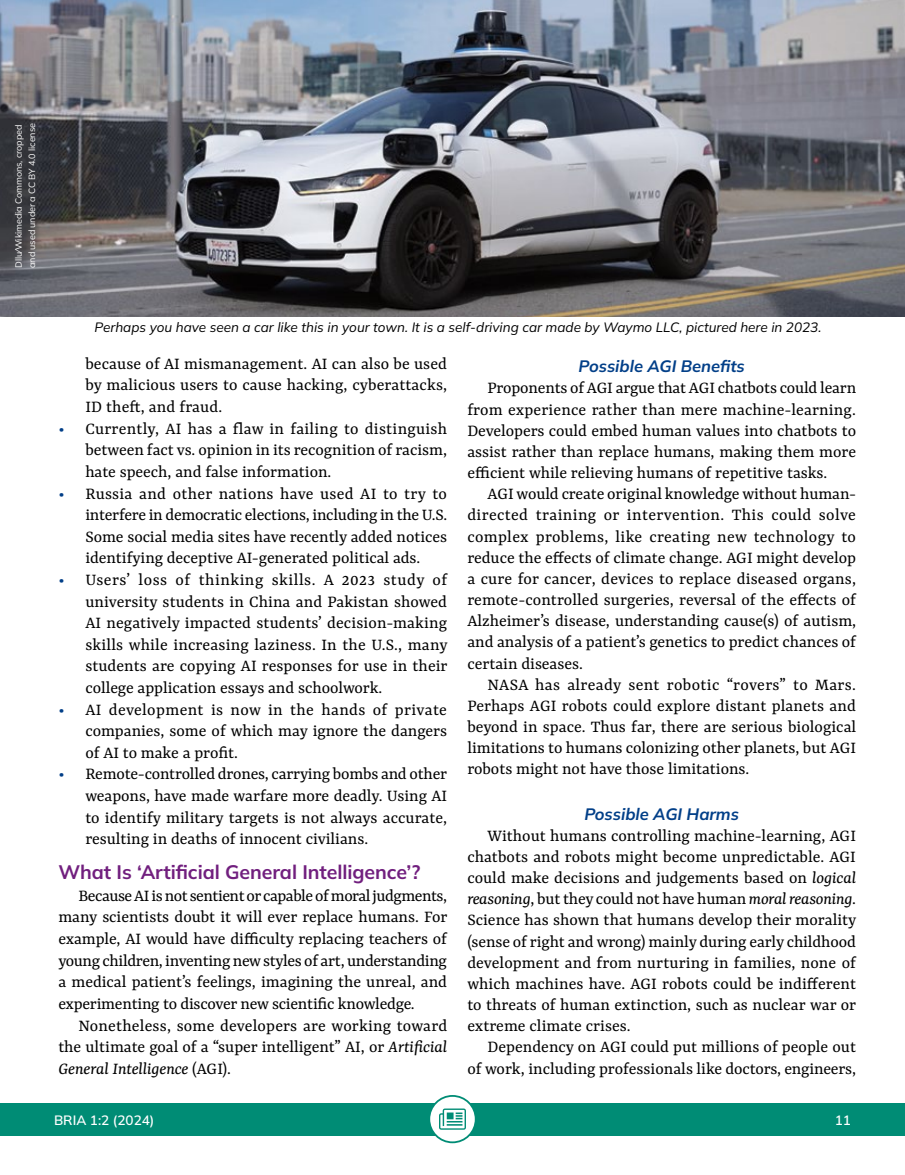
<style>
.page{position:relative;width:905px;height:1175px;background:#fff}
.page>*{position:absolute;margin:0;border:0;box-sizing:border-box;transform-origin:0 0}
.t1{font:700 19.5px "Mulish";letter-spacing:-.005em;color:#711f7e}
.t2{font:18px/21.1px "Yrsa";letter-spacing:-.005em;color:#000;text-align:justify}
.t3{font:italic 700 16.5px "Mulish";letter-spacing:-.005em;color:#023f88}
.t4{font:italic 13.5px "Mulish";color:#000}
.t5{font:600 13.5px "Mulish";color:#fff}
.t6{font:9px/13.5px "Mulish";letter-spacing:-.005em;color:#fff}
.s1{color:#023f88}
.s2{font-style:italic}
</style>
<div class="page">
<div style="left:0;top:1102px;width:904px;height:33px;background:#008c75"></div>
<img style="left:0;top:0;width:904px;height:316px">
<div style="left:429px;top:1095px;width:46px;height:47px;background:#fff;border-radius:50%"></div>
<div style="left:428px;top:1095px;width:48px;height:48px;border:2px solid #008c75;border-radius:50%"></div>
<svg style="left:439px;top:1108px;width:27px;height:21px"></svg>
<p class="t6" style="left:12px;top:268px;width:147px;rotate:-90deg">Dllu⁄Wikimedia Commons, cropped and used under a CC BY 4.0 license</p>
<p class="t4" style="left:95px;top:317px;width:728px">Perhaps you have seen a car like this in your town. It is a self-driving car made by Waymo LLC, pictured here in 2023.</p>
<p class="t2" style="left:85px;top:351px;width:363px;line-height:21.6px">because of AI mismanagement. AI can also be used by malicious users to cause hacking, cyberattacks, ID theft, and fraud.</p>
<p class="t2" style="left:85px;top:416px;width:363px;line-height:21.6px;text-indent:-27px"><span class="s1">•</span> Currently, AI has a flaw in failing to distinguish between fact vs. opinion in its recognition of racism, hate speech, and false information.</p>
<p class="t2" style="left:85px;top:481px;width:363px;line-height:21.6px;text-indent:-27px"><span class="s1">•</span> Russia and other nations have used AI to try to interfere in democratic elections, including in the U.S.<br>Some social media sites have recently added notices identifying deceptive AI-generated political ads.</p>
<p class="t2" style="left:85px;top:567px;width:364px;line-height:21.6px;text-indent:-27px"><span class="s1">•</span> Users’ loss of thinking skills. A 2023 study of university students in China and Pakistan showed AI negatively impacted students’ decision-making skills while increasing laziness. In the U.S., many students are copying AI responses for use in their college application essays and schoolwork.</p>
<p class="t2" style="left:85px;top:697px;width:363px;line-height:21.6px;text-indent:-27px"><span class="s1">•</span> AI development is now in the hands of private companies, some of which may ignore the dangers of AI to make a profit.</p>
<p class="t2" style="left:85px;top:762px;width:363px;line-height:21.6px;text-indent:-27px"><span class="s1">•</span> Remote-controlled drones, carrying bombs and other weapons, have made warfare more deadly. Using AI to identify military targets is not always accurate, resulting in deaths of innocent civilians.</p>
<p class="t1" style="left:58px;top:859px;width:364px">What Is ‘Artificial General Intelligence’?</p>
<p class="t2" style="left:58px;top:883px;width:390px;line-height:21.6px;text-indent:20px">Because AI is not sentient or capable of moral judgments, many scientists doubt it will ever replace humans. For example, AI would have difficulty replacing teachers of young children, inventing new styles of art, understanding a medical patient’s feelings, imagining the unreal, and experimenting to discover new scientific knowledge.</p>
<p class="t2" style="left:58px;top:1013px;width:390px;line-height:21.6px;text-indent:20px">Nonetheless, some developers are working toward the ultimate goal of a “super intelligent” AI, or <span class="s2">Artificial General Intelligence</span> (AGI).</p>
<p class="t3" style="left:578px;top:355px;width:168px">Possible AGI Benefits</p>
<p class="t2" style="left:467px;top:376px;width:390px;text-indent:20px">Proponents of AGI argue that AGI chatbots could learn from experience rather than mere machine-learning.<br>Developers could embed human values into chatbots to assist rather than replace humans, making them more efficient while relieving humans of repetitive tasks.</p>
<p class="t2" style="left:467px;top:482px;width:390px;text-indent:20px">AGI would create original knowledge without human&shy;directed training or intervention. This could solve complex problems, like creating new technology to reduce the effects of climate change. AGI might develop a cure for cancer, devices to replace diseased organs, remote-controlled surgeries, reversal of the effects of Alzheimer’s disease, understanding cause(s) of autism, and analysis of a patient’s genetics to predict chances of certain diseases.</p>
<p class="t2" style="left:467px;top:672px;width:390px;text-indent:20px">NASA has already sent robotic “rovers” to Mars.<br>Perhaps AGI robots could explore distant planets and beyond in space. Thus far, there are serious biological limitations to humans colonizing other planets, but AGI robots might not have those limitations.</p>
<p class="t3" style="left:584px;top:802px;width:156px">Possible AGI Harms</p>
<p class="t2" style="left:467px;top:824px;width:390px;text-indent:20px">Without humans controlling machine-learning, AGI chatbots and robots might become unpredictable. AGI could make decisions and judgements based on <span class="s2">logical reasoning</span>, but they could not have human <span class="s2">moral reasoning</span>.<br>Science has shown that humans develop their morality (sense of right and wrong) mainly during early childhood development and from nurturing in families, none of which machines have. AGI robots could be indifferent to threats of human extinction, such as nuclear war or extreme climate crises.</p>
<p class="t2" style="left:467px;top:1035px;width:390px;text-align:right">Dependency on AGI could put millions of people out<br>of work, including professionals like doctors, engineers,</p>
<p class="t5" style="left:54px;top:1110px;width:102px">BRIA 1:2 (2024)</p>
<p class="t5" style="left:834px;top:1110px;width:18px">11</p>
</div>
